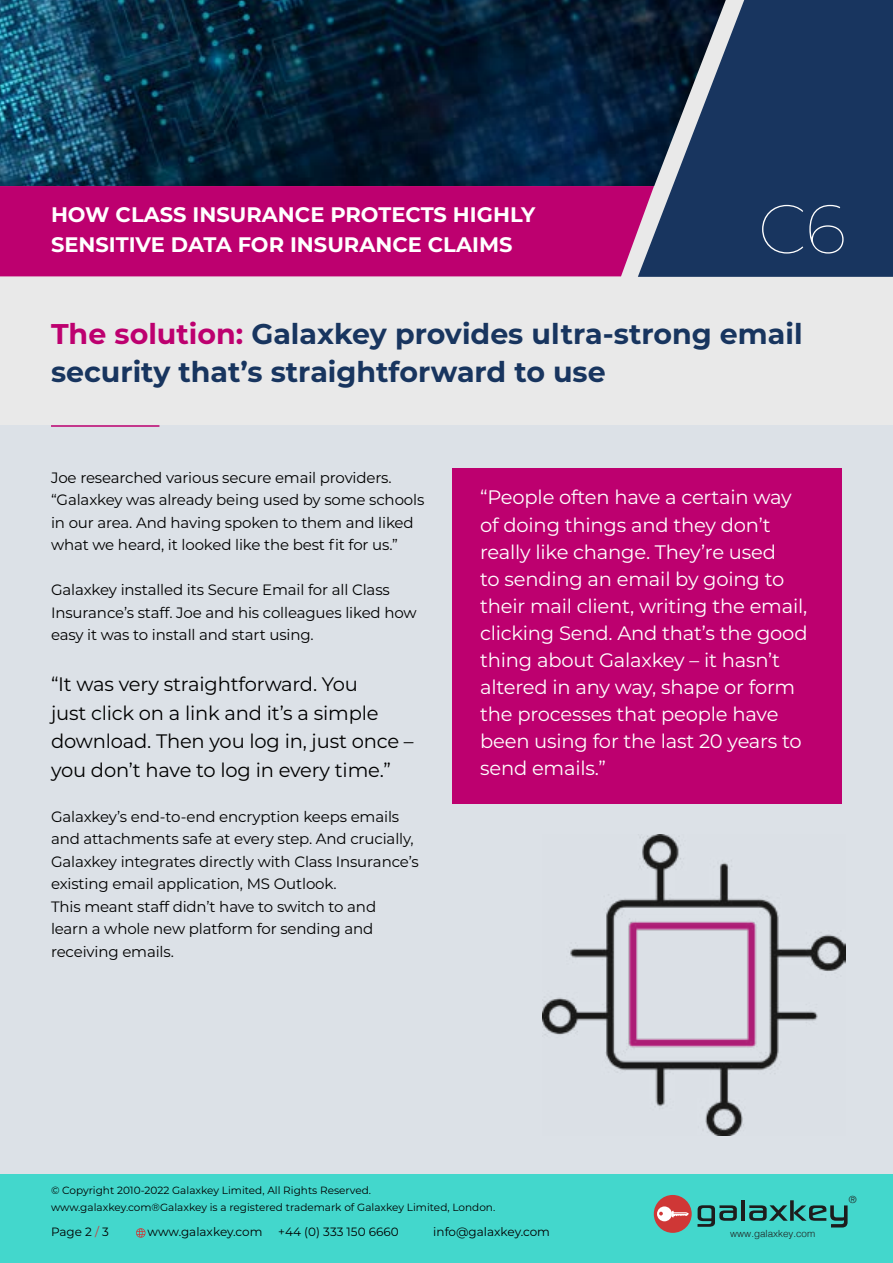
<style>
.page{position:relative;width:893px;height:1263px;background:#e9e9e9}
.page>*{position:absolute;margin:0;border:0;box-sizing:border-box;transform-origin:0 0}
.t1{font:100 69px "Montserrat";color:#fff}
.t2{font:700 28.5px/37.5px "Montserrat";color:#18355f}
.t3{font:700 21px/30px "Montserrat";color:#fff}
.t4{font:19.5px/27px "Montserrat";letter-spacing:-.01em;color:#fff}
.t5{font:19.5px/28.5px "Montserrat";letter-spacing:-.01em;color:#000}
.t6{font:15px/22.5px "Montserrat";letter-spacing:-.01em;color:#000}
.t7{font:12px "Montserrat";color:#000}
.t8{font:10.5px/16.5px "Montserrat";color:#000}
.t9{font:300 9.9px "Helvetica";color:#1e1e1c}
.s1{color:#bd006f}
.s2{color:#cf3736}
</style>
<div class="page">
<div style="left:0;top:1174px;width:893px;height:89px;background:#43d7cc"></div>
<img style="left:0;top:0;width:638px;height:186px">
<svg style="left:697px;top:1205px;width:40px;height:22px"></svg>
<hr style="left:741px;top:1200px;width:4px;height:21px;background:#1d1d1d">
<svg style="left:749px;top:1200px;width:99px;height:27px"></svg>
<div style="left:654px;top:1195px;width:38px;height:38px;background:#cf3736;border-radius:50%"></div>
<svg style="left:657px;top:1206px;width:32px;height:15px"></svg>
<div style="left:0;top:186px;width:638px;height:90px;background:#bd006f"></div>
<svg style="left:136px;top:1228px;width:9px;height:10px"></svg>
<svg style="left:638px;top:0;width:255px;height:277px;fill:#18355f"></svg>
<div style="left:0;top:425px;width:893px;height:749px;background:#dce1e7"></div>
<div style="left:453px;top:468px;width:389px;height:335px;background:#bd006f"></div>
<hr style="left:51px;top:425px;width:108px;height:2px;background:#bd006f">
<img style="left:542px;top:834px;width:304px;height:301px">
<h3 class="t3" style="left:51px;top:199px;width:486px">HOW CLASS INSURANCE PROTECTS HIGHLY<br>SENSITIVE DATA FOR INSURANCE CLAIMS</h3>
<h1 class="t1" style="left:758px;top:183px;width:90px">C6</h1>
<h2 class="t2" style="left:51px;top:314px;width:753px"><span class="s1">The solution:</span> Galaxkey provides ultra-strong email security that’s straightforward to use</h2>
<p class="t6" style="left:51px;top:466px;width:375px">Joe researched various secure email providers. “Galaxkey was already being used by some schools in our area. And having spoken to them and liked what we heard, it looked like the best fit for us.”</p>
<p class="t6" style="left:51px;top:578px;width:367px">Galaxkey installed its Secure Email for all Class<br>Insurance’s staff. Joe and his colleagues liked how easy it was to install and start using.</p>
<h3 class="t5" style="left:51px;top:670px;width:364px">“It was very straightforward. You<br>just click on a link and it’s a simple download. Then you log in, just once – you don’t have to log in every time.”</h3>
<p class="t6" style="left:51px;top:805px;width:369px">Galaxkey’s end-to-end encryption keeps emails and attachments safe at every step. And crucially, Galaxkey integrates directly with Class Insurance’s existing email application, MS Outlook.<br>This meant staff didn’t have to switch to and<br>learn a whole new platform for sending and receiving emails.</p>
<p class="t4" style="left:480px;top:483px;width:329px">“People often have a certain way of doing things and they don’t really like change. They’re used<br>to sending an email by going to their mail client, writing the email, clicking Send. And that’s the good thing about Galaxkey – it hasn’t altered in any way, shape or form the processes that people have been using for the last 20 years to send emails.”</p>
<p class="t8" style="left:51px;top:1182px;width:446px">© Copyright 2010-2022 Galaxkey Limited, All Rights Reserved. www.galaxkey.com®Galaxkey is a registered trademark of Galaxkey Limited, London.</p>
<p class="t7" style="left:51px;top:1224px;width:60px">Page 2 <span class="s2">/</span> 3</p>
<p class="t7" style="left:148px;top:1224px;width:116px">www.galaxkey.com</p>
<p class="t7" style="left:278px;top:1224px;width:122px">+44 (0) 333 150 6660</p>
<p class="t7" style="left:433px;top:1224px;width:118px">info@galaxkey.com</p>
<p class="t9" style="left:730px;top:1225px;width:87px">www.galaxkey.com</p>
<p class="t9" style="left:849px;top:1191px;width:9px">®</p>
</div>
